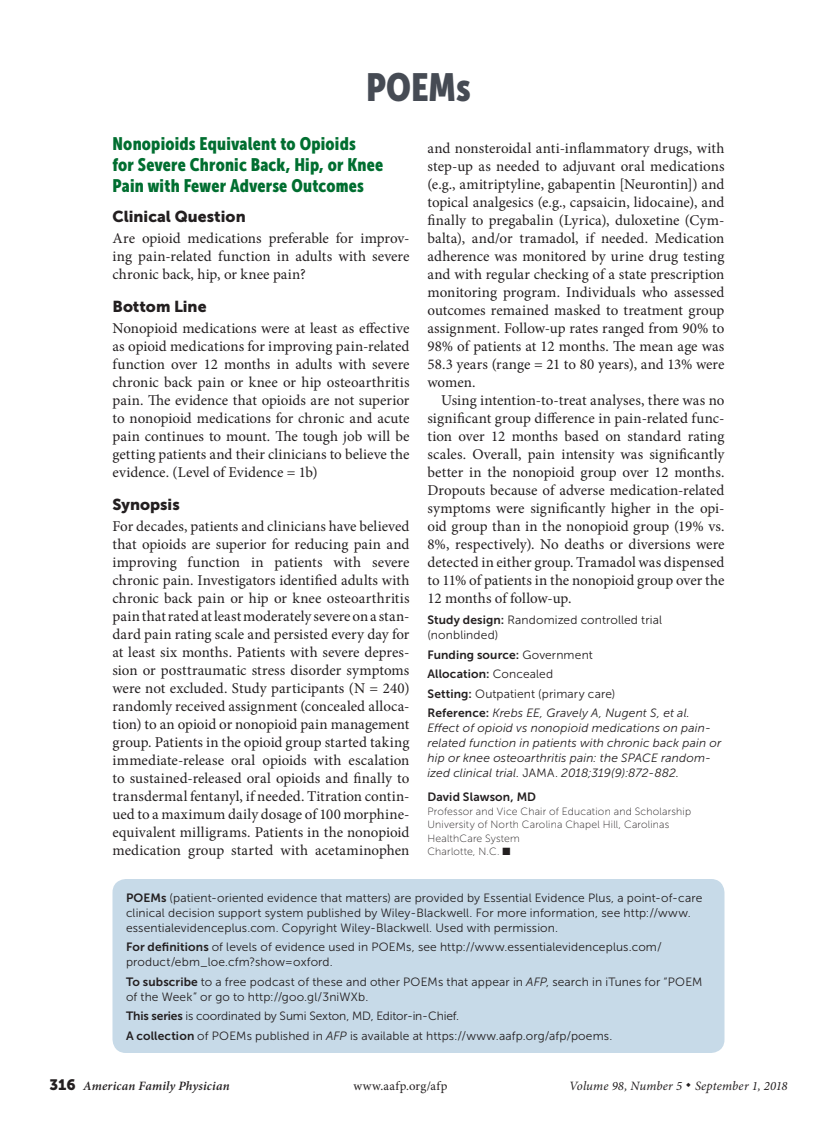
<style>
.page{position:relative;width:837px;height:1134px;background:#fff}
.page>*{position:absolute;margin:0;border:0;box-sizing:border-box;transform-origin:0 0}
.department_name{font:39px "Museo Sans Cond 900";color:#464b54}
.item_title{font:18px/21px "Museo Sans Cond 900";letter-spacing:.01em;color:#006e30}
.head1{font:15.75px "Museo Sans 900";color:#231f20}
.body_noindent{font:15px/18px "Minion Pro";color:#231f20;text-align:justify}
.body_text{font:15px/18px "Minion Pro";letter-spacing:-.005em;color:#231f20;text-align:justify}
.t1{font:italic 12.75px "Minion Pro";letter-spacing:.01em;color:#231f20}
.t2{font:italic 600 12.75px "Minion Pro";letter-spacing:.015em;color:#231f20}
.t3{font:12.75px "Minion Pro";letter-spacing:.03em;color:#231f20}
.blurb{font:12px/15px "Museo Sans 300";letter-spacing:.01em;color:#231f20}
.poems_ref{font:italic 12px/15px "Museo Sans 300";letter-spacing:.01em;color:#231f20}
.poems_ref-2{font:12px/15px "Museo Sans 300";letter-spacing:.01em;color:#231f20}
.blurb-2{font:12px "Museo Sans 300";letter-spacing:-.01em;color:#231f20}
.poems_ref-3{font:12px "Museo Sans 700";letter-spacing:.01em;color:#231f20}
.byline_after{font:12px "Museo Sans 700";letter-spacing:.01em;color:#231f20}
.byline_after_affil{font:10.5px/13.5px "Museo Sans 100";letter-spacing:.02em;color:#231f20}
.s1{font-family:"Museo Sans 700"}
.s2{font-family:"Museo Sans 300"}
.s3{font-family:"Museo Sans 700";font-style:normal}
.s4{font-style:normal}
.s5{font-style:italic}
.s6{font-family:"Museo Sans 900";font-weight:400;font-style:normal;font-size:15px}
</style>
<div class="page">
<div style="left:112px;top:879px;width:612px;height:174px;background:#c7dae8;border-radius:14px"></div>
<p class="department_name" style="left:366px;top:65px;width:106px">POEMs</p>
<p class="item_title" style="left:112px;top:133px;width:272px">Nonopioids Equivalent to Opioids<br>for Severe Chronic Back, Hip, or Knee<br>Pain with Fewer Adverse Outcomes</p>
<p class="head1" style="left:112px;top:208px;width:135px">Clinical Question</p>
<p class="body_noindent" style="left:112px;top:229px;width:299px">Are opioid medications preferable for improv&shy;ing pain-related function in adults with severe chronic back, hip, or knee pain?</p>
<p class="head1" style="left:112px;top:298px;width:96px">Bottom Line</p>
<p class="body_noindent" style="left:112px;top:319px;width:299px">Nonopioid medications were at least as effective as opioid medications for improving pain-related function over 12 months in adults with severe chronic back pain or knee or hip osteoarthritis pain. The evidence that opioids are not superior to nonopioid medications for chronic and acute pain continues to mount. The tough job will be getting patients and their clinicians to believe the evidence. (Level of Evidence = 1b)</p>
<p class="head1" style="left:112px;top:496px;width:69px">Synopsis</p>
<p class="body_noindent" style="left:112px;top:517px;width:299px">For decades, patients and clinicians have believed that opioids are superior for reducing pain and improving function in patients with severe chronic pain. Investigators identified adults with chronic back pain or hip or knee osteoarthritis pain that rated at least moderately severe on a stan&shy;dard pain rating scale and persisted every day for at least six months. Patients with severe depres&shy;sion or posttraumatic stress disorder symptoms were not excluded. Study participants (N = 240) randomly received assignment (concealed alloca&shy;tion) to an opioid or nonopioid pain management group. Patients in the opioid group started taking immediate-release oral opioids with escalation to sustained-released oral opioids and finally to transdermal fentanyl, if needed. Titration contin&shy;ued to a maximum daily dosage of 100 morphine&shy;equivalent milligrams. Patients in the nonopioid medication group started with acetaminophen</p>
<p class="body_noindent" style="left:428px;top:139px;width:299px">and nonsteroidal anti-inflammatory drugs, with step-up as needed to adjuvant oral medications (e.g., amitriptyline, gabapentin [Neurontin]) and topical analgesics (e.g., capsaicin, lidocaine), and finally to pregabalin (Lyrica), duloxetine (Cym&shy;balta), and/or tramadol, if needed. Medication adherence was monitored by urine drug testing and with regular checking of a state prescription monitoring program. Individuals who assessed outcomes remained masked to treatment group assignment. Follow-up rates ranged from 90% to 98% of patients at 12 months. The mean age was 58.3 years (range = 21 to 80 years), and 13% were women.</p>
<p class="body_text" style="left:428px;top:391px;width:299px;text-indent:14px">Using intention-to-treat analyses, there was no significant group difference in pain-related func&shy;tion over 12 months based on standard rating scales. Overall, pain intensity was significantly better in the nonopioid group over 12 months.<br>Dropouts because of adverse medication-related symptoms were significantly higher in the opi&shy;oid group than in the nonopioid group (19% vs.<br>8%, respectively). No deaths or diversions were detected in either group. Tramadol was dispensed to 11% of patients in the nonopioid group over the 12 months of follow-up.</p>
<p class="poems_ref-2" style="left:428px;top:612px;width:236px"><span class="s1">Study design:</span> Randomized controlled trial (nonblinded)</p>
<p class="poems_ref-3" style="left:428px;top:648px;width:167px">Funding source: <span class="s2">Government</span></p>
<p class="poems_ref-3" style="left:428px;top:667px;width:127px">Allocation: <span class="s2">Concealed</span></p>
<p class="poems_ref-2" style="left:428px;top:686px;width:189px"><span class="s1">Setting:</span> Outpatient (primary care)</p>
<p class="poems_ref" style="left:428px;top:705px;width:295px"><span class="s3">Reference:</span> Krebs EE, Gravely A, Nugent S, et al.<br>Effect of opioid vs nonopioid medications on pain&shy;related function in patients with chronic back pain or hip or knee osteoarthritis pain: the SPACE random&shy;ized clinical trial. <span class="s4">JAMA.</span> 2018;319(9):872-882.</p>
<p class="byline_after" style="left:428px;top:790px;width:110px">David Slawson, MD</p>
<p class="byline_after_affil" style="left:428px;top:804px;width:265px">Professor and Vice Chair of Education and Scholarship University of North Carolina Chapel Hill, Carolinas HealthCare System<br>Charlotte, N.C. ■</p>
<p class="blurb" style="left:126px;top:890px;width:578px"><span class="s1">POEMs</span> (patient-oriented evidence that matters) are provided by Essential Evidence Plus, a point-of-care clinical decision support system published by Wiley-Blackwell. For more information, see http://www. essentialevidenceplus.com. Copyright Wiley-Blackwell. Used with permission.</p>
<p class="blurb" style="left:126px;top:939px;width:537px"><span class="s1">For definitions</span> of levels of evidence used in POEMs, see http://www.essentialevidenceplus.com/ product/ebm_loe.cfm?show=oxford.</p>
<p class="blurb" style="left:126px;top:974px;width:578px"><span class="s1">To subscribe</span> to a free podcast of these and other POEMs that appear in <span class="s5">AFP</span>, search in iTunes for “POEM of the Week” or go to http://goo.gl/3niWXb.</p>
<p class="blurb-2" style="left:126px;top:1009px;width:335px"><span class="s1">This series</span> is coordinated by Sumi Sexton, MD, Editor-in-Chief.</p>
<p class="blurb" style="left:126px;top:1028px;width:488px"><span class="s1">A collection</span> of POEMs published in <span class="s5">AFP</span> is available at https://www.aafp.org/afp/poems.</p>
<p class="t2" style="left:50px;top:1077px;width:182px"><span class="s6">316</span> American Family Physician</p>
<p class="t3" style="left:353px;top:1078px;width:96px">www.aafp.org/afp</p>
<p class="t1" style="left:569px;top:1078px;width:220px">Volume 98, Number 5 ◆ September 1, 2018</p>
</div>
